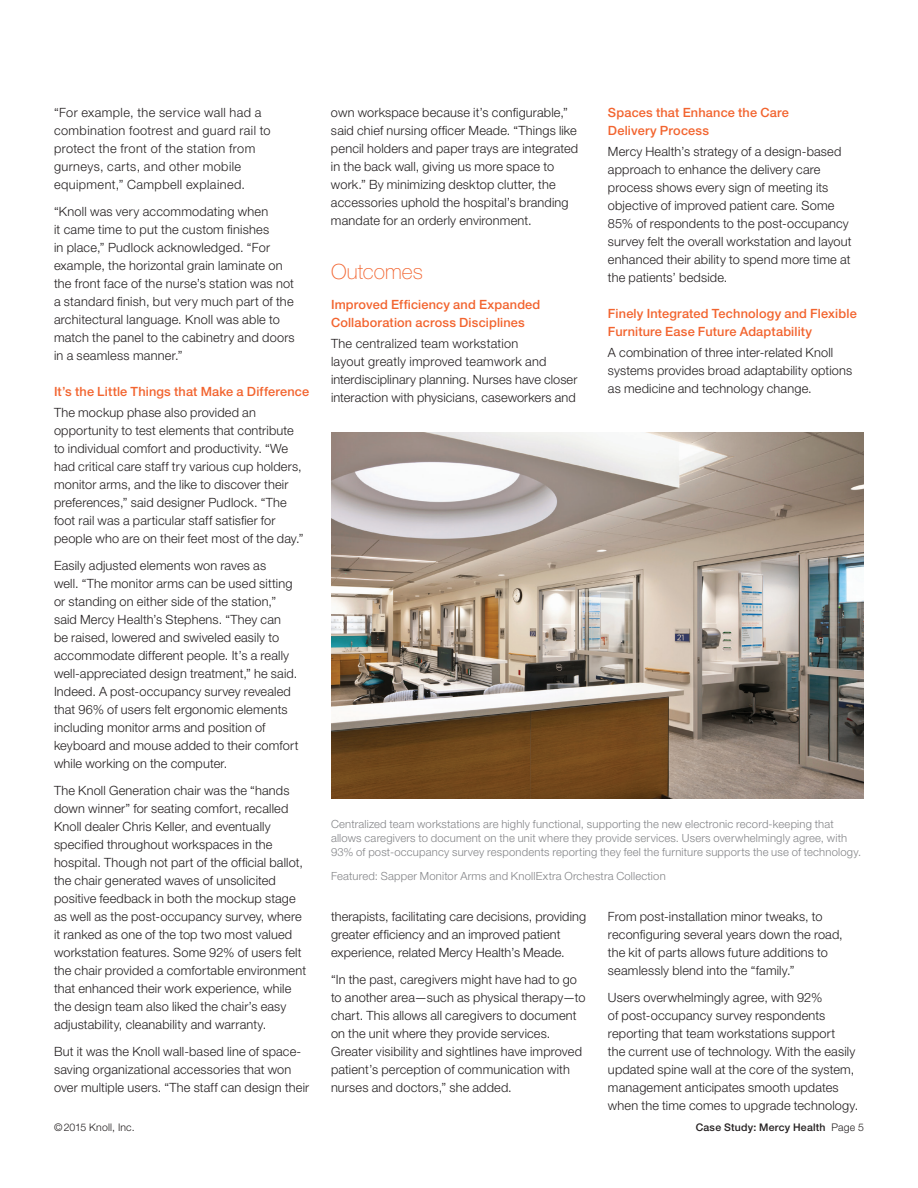
<style>
.page{position:relative;width:918px;height:1188px;background:#fff}
.page>*{position:absolute;margin:0;border:0;box-sizing:border-box;transform-origin:0 0}
.t1{font:100 21px "Helvetica Neue LT Std";letter-spacing:.005em;color:#f2642f}
.t2{font:300 12.75px/18px "Helvetica Neue LT Std";letter-spacing:.015em;color:#231f20}
.t3{font:500 12.75px/18px "Helvetica Neue LT Std";letter-spacing:.015em;color:#f2642f}
.t4{font:300 11.25px/14.2px "Helvetica Neue LT Std";letter-spacing:.015em;color:#848588}
.t5{font:500 10.5px "Helvetica Neue LT Std";letter-spacing:.02em;color:#231f20}
.t6{font:300 10.5px "Helvetica Neue LT Std";letter-spacing:.015em;color:#231f20}
.s1{font-weight:300}
</style>
<div class="page">
<img style="left:331px;top:432px;width:533px;height:367px">
<p class="t2" style="left:54px;top:103px;width:218px">“For example, the service wall had a combination footrest and guard rail to protect the front of the station from gurneys, carts, and other mobile equipment,” Campbell explained.</p>
<p class="t2" style="left:54px;top:202px;width:242px">“Knoll was very accommodating when<br>it came time to put the custom finishes<br>in place,” Pudlock acknowledged. “For example, the horizontal grain laminate on the front face of the nurse’s station was not a standard finish, but very much part of the architectural language. Knoll was able to match the panel to the cabinetry and doors in a seamless manner.”</p>
<p class="t3" style="left:54px;top:382px;width:257px">It’s the Little Things that Make a Difference</p>
<p class="t2" style="left:54px;top:403px;width:251px">The mockup phase also provided an opportunity to test elements that contribute to individual comfort and productivity. “We had critical care staff try various cup holders, monitor arms, and the like to discover their preferences,” said designer Pudlock. “The foot rail was a particular staff satisfier for people who are on their feet most of the day.”</p>
<p class="t2" style="left:54px;top:556px;width:246px">Easily adjusted elements won raves as<br>well. “The monitor arms can be used sitting or standing on either side of the station,” said Mercy Health’s Stephens. “They can<br>be raised, lowered and swiveled easily to accommodate different people. It’s a really well-appreciated design treatment,” he said.<br>Indeed. A post-occupancy survey revealed that 96% of users felt ergonomic elements including monitor arms and position of keyboard and mouse added to their comfort while working on the computer.</p>
<p class="t2" style="left:54px;top:781px;width:254px">The Knoll Generation chair was the “hands down winner” for seating comfort, recalled Knoll dealer Chris Keller, and eventually specified throughout workspaces in the hospital. Though not part of the official ballot, the chair generated waves of unsolicited positive feedback in both the mockup stage as well as the post-occupancy survey, where it ranked as one of the top two most valued workstation features. Some 92% of users felt the chair provided a comfortable environment that enhanced their work experience, while the design team also liked the chair’s easy adjustability, cleanability and warranty.</p>
<p class="t2" style="left:54px;top:1042px;width:257px">But it was the Knoll wall-based line of space&shy;saving organizational accessories that won over multiple users. “The staff can design their</p>
<p class="t2" style="left:331px;top:103px;width:249px">own workspace because it’s configurable,” said chief nursing officer Meade. “Things like pencil holders and paper trays are integrated in the back wall, giving us more space to work.” By minimizing desktop clutter, the accessories uphold the hospital’s branding mandate for an orderly environment.</p>
<h1 class="t1" style="left:331px;top:260px;width:93px">Outcomes</h1>
<p class="t3" style="left:331px;top:295px;width:211px">Improved Efficiency and Expanded<br>Collaboration across Disciplines</p>
<p class="t2" style="left:331px;top:334px;width:248px">The centralized team workstation<br>layout greatly improved teamwork and interdisciplinary planning. Nurses have closer interaction with physicians, caseworkers and</p>
<p class="t3" style="left:608px;top:103px;width:182px">Spaces that Enhance the Care<br>Delivery Process</p>
<p class="t2" style="left:608px;top:142px;width:245px">Mercy Health’s strategy of a design-based approach to enhance the delivery care process shows every sign of meeting its objective of improved patient care. Some 85% of respondents to the post-occupancy survey felt the overall workstation and layout enhanced their ability to spend more time at the patients’ bedside.</p>
<p class="t3" style="left:608px;top:305px;width:250px">Finely Integrated Technology and Flexible<br>Furniture Ease Future Adaptability</p>
<p class="t2" style="left:608px;top:343px;width:246px">A combination of three inter-related Knoll systems provides broad adaptability options as medicine and technology change.</p>
<p class="t4" style="left:331px;top:817px;width:532px">Centralized team workstations are highly functional, supporting the new electronic record-keeping that allows caregivers to document on the unit where they provide services. Users overwhelmingly agree, with<br>93% of post-occupancy survey respondents reporting they feel the furniture supports the use of technology.</p>
<p class="t4" style="left:331px;top:868px;width:336px">Featured: Sapper Monitor Arms and KnollExtra Orchestra Collection</p>
<p class="t2" style="left:331px;top:907px;width:257px">therapists, facilitating care decisions, providing greater efficiency and an improved patient experience, related Mercy Health’s Meade.</p>
<p class="t2" style="left:331px;top:970px;width:256px">“In the past, caregivers might have had to go to another area—such as physical therapy—to chart. This allows all caregivers to document on the unit where they provide services.<br>Greater visibility and sightlines have improved patient’s perception of communication with nurses and doctors,” she added.</p>
<p class="t2" style="left:608px;top:907px;width:236px">From post-installation minor tweaks, to reconfiguring several years down the road, the kit of parts allows future additions to seamlessly blend into the “family.”</p>
<p class="t2" style="left:608px;top:988px;width:252px">Users overwhelmingly agree, with 92%<br>of post-occupancy survey respondents reporting that team workstations support<br>the current use of technology. With the easily updated spine wall at the core of the system, management anticipates smooth updates when the time comes to upgrade technology.</p>
<p class="t6" style="left:54px;top:1121px;width:82px">©2015 Knoll, Inc.</p>
<p class="t5" style="left:696px;top:1121px;width:170px">Case Study: Mercy Health <span class="s1">Page 5</span></p>
</div>
